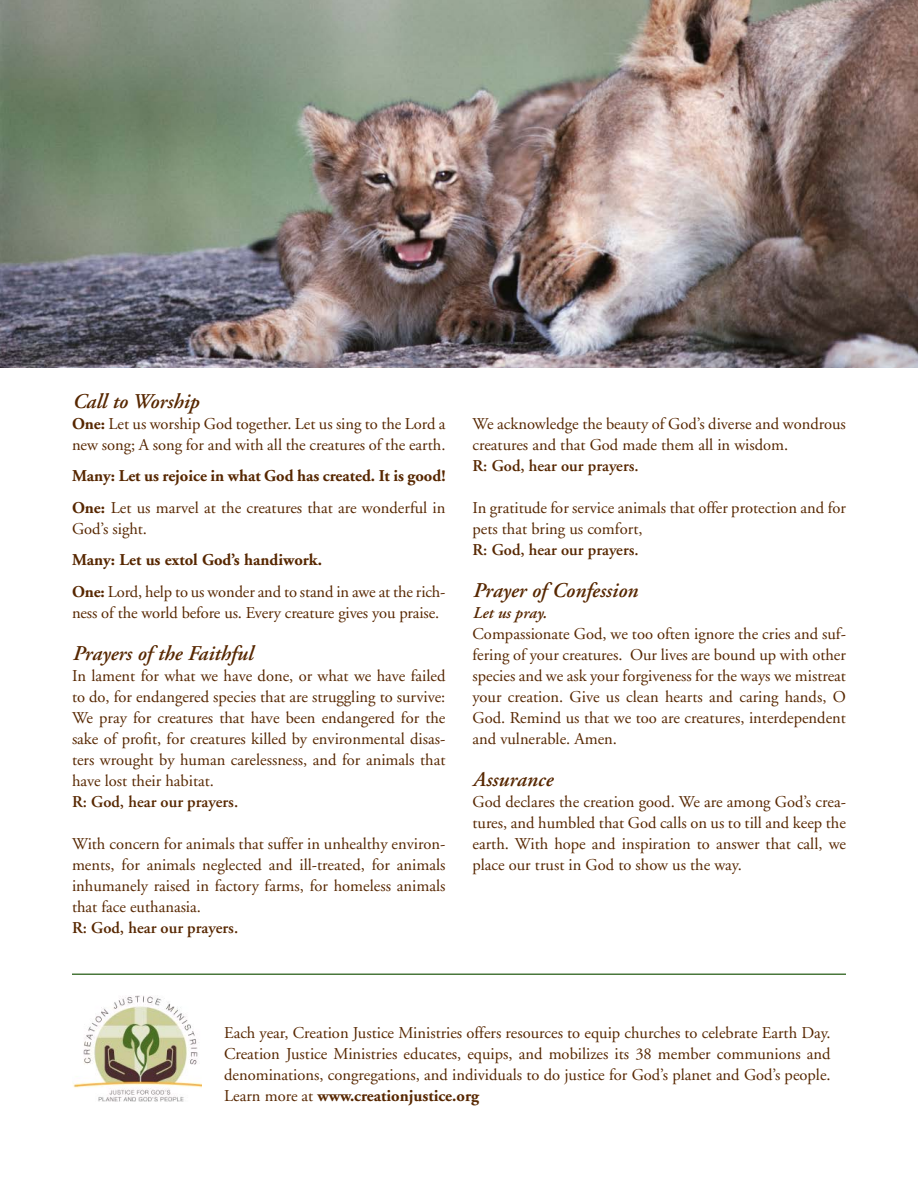
<style>
.page{position:relative;width:918px;height:1188px;background:#fff}
.page>*{position:absolute;margin:0;border:0;box-sizing:border-box;transform-origin:0 0}
.t1{font:italic 600 21px "Adobe Garamond";color:#572700}
.t2{font:16.5px/21px "Adobe Garamond";color:#572700;text-align:justify}
.t3{font:700 16.5px/31.5px "Adobe Garamond";color:#572700}
.t4{font:600 16.5px "Adobe Garamond";color:#572700}
.t5{font:italic 600 16.5px "Adobe Garamond";color:#572700}
.s1{font-weight:700}
.s2{font-weight:400}
</style>
<div class="page">
<img style="left:0;top:0;width:918px;height:367px">
<hr style="left:72px;top:974px;width:774px;height:1px;background:#49773b">
<img style="left:73px;top:995px;width:129px;height:107px">
<p class="t1" style="left:72px;top:390px;width:128px">Call to Worship</p>
<p class="t2" style="left:72px;top:414px;width:375px"><span class="s1">One:</span> Let us worship God together. Let us sing to the Lord a new song; A song for and with all the creatures of the earth.</p>
<p class="t3" style="left:72px;top:461px;width:375px">Many: Let us rejoice in what God has created. It is good!<br>One: <span class="s2">Let us marvel at the creatures that are wonderful in</span></p>
<p class="t2" style="left:72px;top:519px;width:77px">God’s sight.</p>
<p class="t2" style="left:72px;top:545px;width:375px;line-height:31.5px"><span class="s1">Many: Let us extol God’s handiwork.<br>One:</span> Lord, help to us wonder and to stand in awe at the rich-</p>
<p class="t2" style="left:72px;top:603px;width:369px">ness of the world before us. Every creature gives you praise.</p>
<p class="t1" style="left:72px;top:642px;width:182px">Prayers of the Faithful</p>
<p class="t2" style="left:72px;top:666px;width:375px">In lament for what we have done, or what we have failed to do, for endangered species that are struggling to survive:<br>We pray for creatures that have been endangered for the sake of profit, for creatures killed by environmental disas&shy;ters wrought by human carelessness, and for animals that have lost their habitat.</p>
<p class="t4" style="left:72px;top:793px;width:168px">R: God, hear our prayers.</p>
<p class="t2" style="left:72px;top:834px;width:375px">With concern for animals that suffer in unhealthy environ&shy;ments, for animals neglected and ill-treated, for animals inhumanely raised in factory farms, for homeless animals that face euthanasia.</p>
<p class="t4" style="left:72px;top:919px;width:168px">R: God, hear our prayers.</p>
<p class="t2" style="left:473px;top:414px;width:375px">We acknowledge the beauty of God’s diverse and wondrous creatures and that God made them all in wisdom.</p>
<p class="t4" style="left:473px;top:457px;width:168px">R: God, hear our prayers.</p>
<p class="t2" style="left:473px;top:498px;width:375px">In gratitude for service animals that offer protection and for pets that bring us comfort,</p>
<p class="t4" style="left:473px;top:541px;width:168px">R: God, hear our prayers.</p>
<p class="t1" style="left:472px;top:579px;width:167px">Prayer of Confession</p>
<p class="t5" style="left:472px;top:604px;width:76px">Let us pray.</p>
<p class="t2" style="left:472px;top:624px;width:375px">Compassionate God, we too often ignore the cries and suf&shy;fering of your creatures. Our lives are bound up with other species and we ask your forgiveness for the ways we mistreat your creation. Give us clean hearts and caring hands, O God. Remind us that we too are creatures, interdependent and vulnerable. Amen.</p>
<p class="t1" style="left:472px;top:768px;width:82px">Assurance</p>
<p class="t2" style="left:472px;top:792px;width:375px">God declares the creation good. We are among God’s crea&shy;tures, and humbled that God calls on us to till and keep the earth. With hope and inspiration to answer that call, we place our trust in God to show us the way.</p>
<p class="t2" style="left:224px;top:1023px;width:608px">Each year, Creation Justice Ministries offers resources to equip churches to celebrate Earth Day.<br>Creation Justice Ministries educates, equips, and mobilizes its 38 member communions and denominations, congregations, and individuals to do justice for God’s planet and God’s people.<br>Learn more at <span class="s1">www.creationjustice.org</span></p>
</div>
